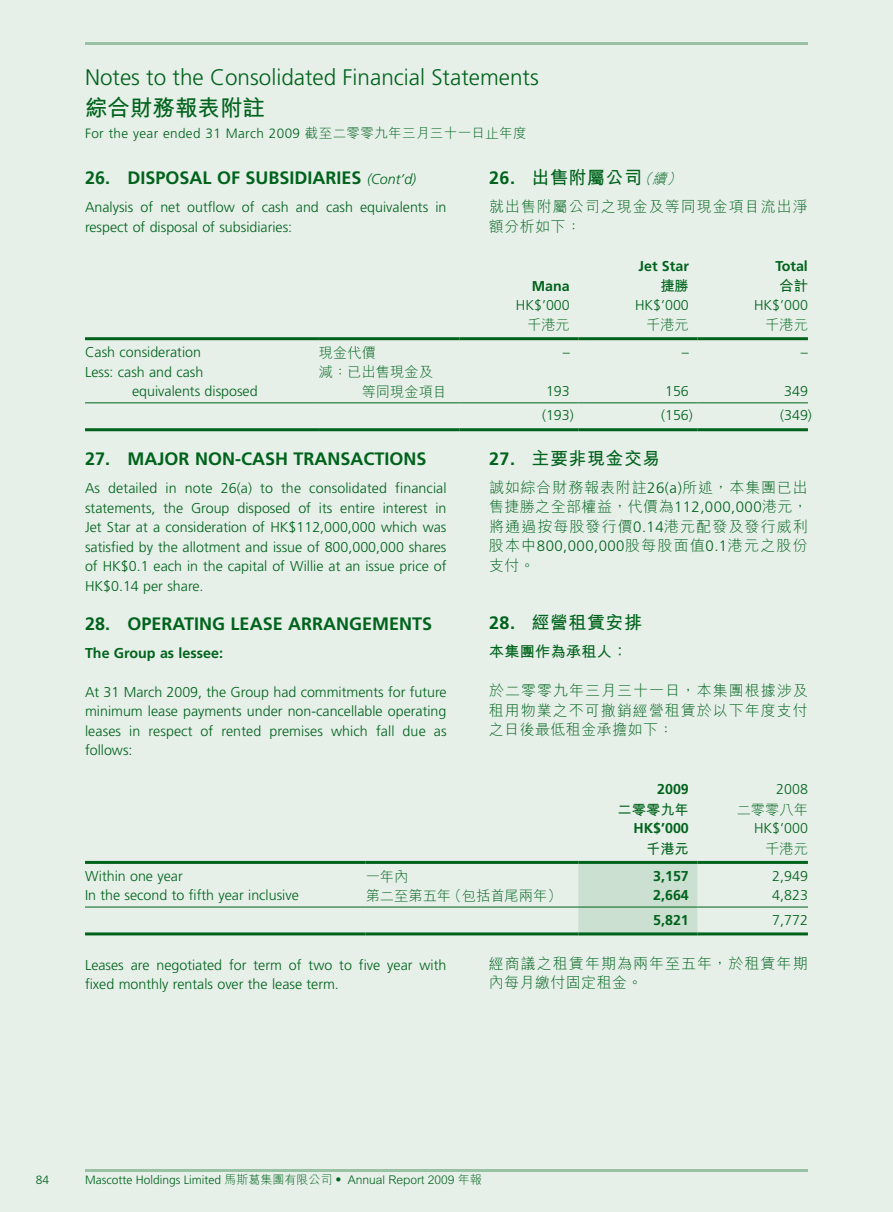
<style>
.page{position:relative;width:893px;height:1212px;background:#e6efe8}
.page>*{position:absolute;margin:0;border:0;box-sizing:border-box;transform-origin:0 0}
.t1{font:300 22.5px "Frutiger LT Std";color:#00631c}
.t2{font:700 22.5px "M Hei HK";color:#00631c}
.t3{font:700 18px "Frutiger LT Std";color:#00631c}
.t4{font:700 18px "M Hei HK";letter-spacing:.03em;color:#00631c}
.t5{font:300 15px/19.5px "M Hei HK";letter-spacing:.065em;color:#00631c}
.t6{font:300 15px "Frutiger LT Std";letter-spacing:.03em;color:#00631c}
.t7{font:700 15px "M Hei HK";letter-spacing:.03em;color:#00631c}
.t8{font:300 14.25px/19.5px "Frutiger LT Std";color:#00631c}
.t9{font:700 14.25px "Frutiger LT Std";color:#00631c}
.t10{font:300 14.25px/19.5px "M Hei HK";color:#00631c}
.t11{font:700 14.25px "M Hei HK";color:#00631c}
.t12{font:300 13.5px "Frutiger LT Std";letter-spacing:.03em;color:#00631c}
.t13{font:300 12px "M Hei HK";color:#00631c}
.t14{font:300 12px "Frutiger LT Std";color:#00631c}
.s1{font-family:"M Hei HK"}
.s2{font-weight:300;font-style:italic;font-size:14.25px}
.s3{font-family:"Frutiger LT Std"}
</style>
<div class="page">
<hr style="left:85px;top:43px;width:723px;height:2px;background:#99c1a4">
<hr style="left:85px;top:1169px;width:723px;height:2px;background:#99c1a4">
<hr style="left:85px;top:337px;width:234px;height:3px;background:#00631c">
<hr style="left:319px;top:337px;width:140px;height:3px;background:#00631c">
<hr style="left:459px;top:337px;width:119px;height:3px;background:#00631c">
<hr style="left:578px;top:337px;width:119px;height:3px;background:#00631c">
<hr style="left:697px;top:337px;width:111px;height:3px;background:#00631c">
<hr style="left:85px;top:402px;width:234px;height:1px;background:#00631c">
<hr style="left:319px;top:402px;width:140px;height:1px;background:#00631c">
<hr style="left:459px;top:402px;width:119px;height:1px;background:#00631c">
<hr style="left:578px;top:402px;width:119px;height:1px;background:#00631c">
<hr style="left:697px;top:402px;width:111px;height:1px;background:#00631c">
<hr style="left:85px;top:428px;width:234px;height:3px;background:#00631c">
<hr style="left:319px;top:428px;width:140px;height:3px;background:#00631c">
<hr style="left:459px;top:428px;width:119px;height:3px;background:#00631c">
<hr style="left:578px;top:428px;width:119px;height:3px;background:#00631c">
<hr style="left:697px;top:428px;width:111px;height:3px;background:#00631c">
<div style="left:578px;top:864px;width:119px;height:68px;background:#cce0d2"></div>
<hr style="left:85px;top:861px;width:281px;height:3px;background:#00631c">
<hr style="left:366px;top:861px;width:212px;height:3px;background:#00631c">
<hr style="left:578px;top:861px;width:119px;height:3px;background:#00631c">
<hr style="left:697px;top:861px;width:111px;height:3px;background:#00631c">
<hr style="left:85px;top:907px;width:281px;height:1px;background:#00631c">
<hr style="left:366px;top:907px;width:212px;height:1px;background:#00631c">
<hr style="left:578px;top:907px;width:119px;height:1px;background:#00631c">
<hr style="left:697px;top:907px;width:111px;height:1px;background:#00631c">
<hr style="left:85px;top:932px;width:281px;height:3px;background:#00631c">
<hr style="left:366px;top:932px;width:212px;height:3px;background:#00631c">
<hr style="left:578px;top:932px;width:119px;height:3px;background:#00631c">
<hr style="left:697px;top:932px;width:111px;height:3px;background:#00631c">
<h1 class="t1" style="left:85px;top:64px;width:455px">Notes to the Consolidated Financial Statements</h1>
<h1 class="t2" style="left:85px;top:91px;width:181px">綜合財務報表附註</h1>
<p class="t12" style="left:85px;top:126px;width:443px">For the year ended 31 March 2009 <span class="s1">截至二零零九年三月三十一日止年度</span></p>
<p class="t3" style="left:85px;top:167px;width:333px">26. DISPOSAL OF SUBSIDIARIES <span class="s2">(Cont’d)</span></p>
<p class="t8" style="left:85px;top:198px;width:363px">Analysis of net outflow of cash and cash equivalents in respect of disposal of subsidiaries:</p>
<p class="t4" style="left:489px;top:164px;width:199px"><span class="s3">26.</span> 出售附屬公司<span class="s2">（續）</span></p>
<p class="t5" style="left:489px;top:196px;width:320px">就出售附屬公司之現金及等同現金項目流出淨額分析如下：</p>
<p class="t9" style="left:639px;top:257px;width:52px">Jet Star</p>
<p class="t9" style="left:775px;top:257px;width:34px">Total</p>
<p class="t9" style="left:532px;top:278px;width:40px">Mana</p>
<p class="t11" style="left:660px;top:275px;width:30px">捷勝</p>
<p class="t11" style="left:779px;top:275px;width:30px">合計</p>
<p class="t8" style="left:516px;top:295px;width:55px">HK$’000</p>
<p class="t8" style="left:635px;top:295px;width:55px">HK$’000</p>
<p class="t8" style="left:754px;top:295px;width:55px">HK$’000</p>
<p class="t10" style="left:527px;top:314px;width:44px">千港元</p>
<p class="t10" style="left:646px;top:314px;width:44px">千港元</p>
<p class="t10" style="left:765px;top:314px;width:44px">千港元</p>
<p class="t8" style="left:85px;top:343px;width:118px">Cash consideration</p>
<p class="t10" style="left:319px;top:342px;width:58px">現金代價</p>
<p class="t8" style="left:563px;top:343px;width:9px">–</p>
<p class="t8" style="left:682px;top:343px;width:9px">–</p>
<p class="t8" style="left:801px;top:343px;width:9px">–</p>
<p class="t8" style="left:132px;top:362px;width:127px;text-indent:-47px">Less: cash and cash equivalents disposed</p>
<p class="t10" style="left:362px;top:362px;width:87px;text-indent:-43px">減：已出售現金及等同現金項目</p>
<p class="t8" style="left:546px;top:382px;width:25px">193</p>
<p class="t8" style="left:665px;top:382px;width:25px">156</p>
<p class="t8" style="left:784px;top:382px;width:25px">349</p>
<p class="t8" style="left:542px;top:406px;width:33px">(193)</p>
<p class="t8" style="left:661px;top:406px;width:33px">(156)</p>
<p class="t8" style="left:780px;top:406px;width:33px">(349)</p>
<p class="t3" style="left:85px;top:449px;width:343px">27. MAJOR NON-CASH TRANSACTIONS</p>
<p class="t8" style="left:85px;top:479px;width:363px;text-align:justify">As detailed in note 26(a) to the consolidated financial statements, the Group disposed of its entire interest in Jet Star at a consideration of HK$112,000,000 which was satisfied by the allotment and issue of 800,000,000 shares of HK$0.1 each in the capital of Willie at an issue price of HK$0.14 per share.</p>
<p class="t3" style="left:85px;top:613px;width:349px">28. OPERATING LEASE ARRANGEMENTS</p>
<p class="t9" style="left:85px;top:645px;width:139px">The Group as lessee:</p>
<p class="t8" style="left:85px;top:682px;width:363px;text-align:justify">At 31 March 2009, the Group had commitments for future minimum lease payments under non-cancellable operating leases in respect of rented premises which fall due as follows:</p>
<p class="t4" style="left:489px;top:445px;width:173px"><span class="s3">27.</span> 主要非現金交易</p>
<p class="t5" style="left:489px;top:477px;width:320px;text-align:justify">誠如綜合財務報表附註<span class="s3">26(a)</span>所述，本集團已出售捷勝之全部權益，代價為<span class="s3">112,000,000</span>港元，將通過按每股發行價<span class="s3">0.14</span>港元配發及發行威利</p>
<p class="t6" style="left:489px;top:538px;width:320px"><span class="s1">股本中</span>800,000,000<span class="s1">股每股面值</span>0.1<span class="s1">港元之股份</span></p>
<p class="t5" style="left:489px;top:555px;width:47px">支付。</p>
<p class="t4" style="left:489px;top:610px;width:155px"><span class="s3">28.</span> 經營租賃安排</p>
<p class="t7" style="left:489px;top:641px;width:140px">本集團作為承租人：</p>
<p class="t5" style="left:489px;top:680px;width:320px;text-align:justify">於二零零九年三月三十一日，本集團根據涉及租用物業之不可撤銷經營租賃於以下年度支付之日後最低租金承擔如下：</p>
<p class="t9" style="left:657px;top:781px;width:33px">2009</p>
<p class="t8" style="left:776px;top:780px;width:33px">2008</p>
<p class="t11" style="left:618px;top:799px;width:73px">二零零九年</p>
<p class="t10" style="left:737px;top:799px;width:73px">二零零八年</p>
<p class="t9" style="left:633px;top:820px;width:57px">HK$’000</p>
<p class="t8" style="left:754px;top:819px;width:55px">HK$’000</p>
<p class="t11" style="left:646px;top:838px;width:44px">千港元</p>
<p class="t10" style="left:765px;top:838px;width:44px">千港元</p>
<p class="t8" style="left:85px;top:866px;width:99px">Within one year</p>
<p class="t10" style="left:366px;top:866px;width:44px">一年內</p>
<p class="t9" style="left:653px;top:868px;width:37px">3,157</p>
<p class="t8" style="left:772px;top:866px;width:37px">2,949</p>
<p class="t8" style="left:85px;top:886px;width:215px">In the second to fifth year inclusive</p>
<p class="t10" style="left:366px;top:885px;width:197px">第二至第五年（包括首尾兩年）</p>
<p class="t9" style="left:653px;top:887px;width:37px">2,664</p>
<p class="t8" style="left:772px;top:886px;width:37px">4,823</p>
<p class="t9" style="left:653px;top:911px;width:37px">5,821</p>
<p class="t8" style="left:772px;top:910px;width:37px">7,772</p>
<p class="t8" style="left:85px;top:955px;width:363px">Leases are negotiated for term of two to five year with fixed monthly rentals over the lease term.</p>
<p class="t5" style="left:489px;top:953px;width:320px">經商議之租賃年期為兩年至五年，於租賃年期內每月繳付固定租金。</p>
<p class="t14" style="left:36px;top:1173px;width:15px">84</p>
<p class="t13" style="left:85px;top:1171px;width:398px"><span class="s3">Mascotte Holdings Limited</span> 馬斯葛集團有限公司• Annual Report 2009 年報</p>
</div>
